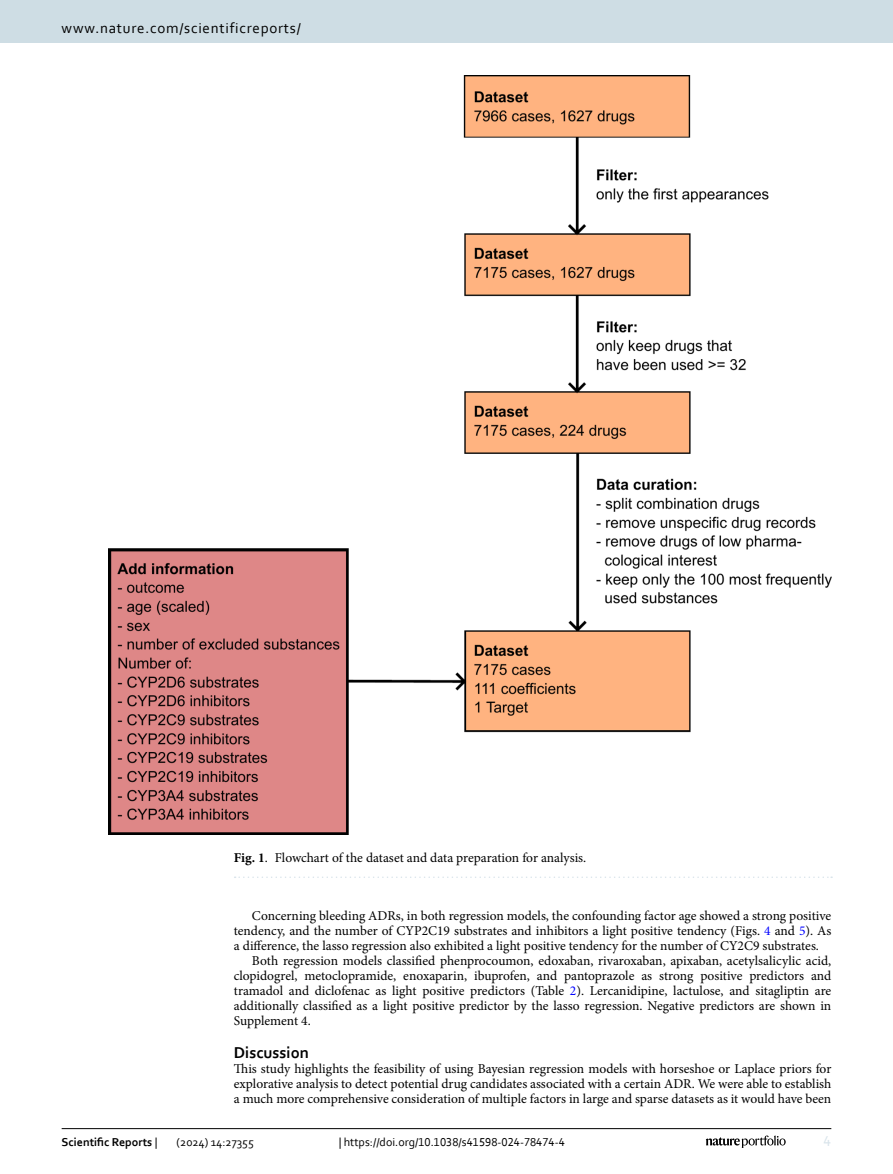
<style>
.page{position:relative;width:893px;height:1174px;background:#fff}
.page>*{position:absolute;margin:0;border:0;box-sizing:border-box;transform-origin:0 0}
.Head_1{font:700 16.5px "Corbel";color:#000}
.t1{font:15px "Corbel";letter-spacing:.05em;color:#000}
.t2{font:15px "Corbel";color:#d9e4eb}
.Body_Text_Indent{font:13.5px/15px "Minion Pro";letter-spacing:-.005em;color:#000;text-align:justify}
.Body_Text{font:13.5px/15px "Minion Pro";letter-spacing:-.005em;color:#000;text-align:justify}
.Figure_Caption{font:13.5px "Minion Pro";letter-spacing:-.005em;color:#000}
.t3{font:12px "Corbel";color:#000}
.t4{font:700 12px "Corbel";color:#000}
.s1{font-weight:700}
.s2{color:#00f}
.s3{font-weight:400}
</style>
<div class="page">
<img style="left:108px;top:76px;width:723px;height:758px">
<svg style="left:235px;top:876px;width:597px;height:2px"></svg>
<hr style="left:62px;top:1128px;width:769px;height:1px;background:#000">
<svg style="left:706px;top:1135px;width:80px;height:12px"></svg>
<div style="left:0;top:0;width:893px;height:43px;background:#cedde4"></div>
<p class="t1" style="left:62px;top:18px;width:241px">www.nature.com/scientificreports/</p>
<p class="Figure_Caption" style="left:234px;top:848px;width:354px"><span class="s1">Fig. 1</span>. Flowchart of the dataset and data preparation for analysis.</p>
<p class="Body_Text_Indent" style="left:234px;top:908px;width:599px;text-indent:18px">Concerning bleeding ADRs, in both regression models, the confounding factor age showed a strong positive tendency, and the number of CYP2C19 substrates and inhibitors a light positive tendency (Figs. <span class="s2">4</span> and <span class="s2">5</span>). As a difference, the lasso regression also exhibited a light positive tendency for the number of CY2C9 substrates.</p>
<p class="Body_Text_Indent" style="left:234px;top:953px;width:599px;text-indent:18px">Both regression models classified phenprocoumon, edoxaban, rivaroxaban, apixaban, acetylsalicylic acid, clopidogrel, metoclopramide, enoxaparin, ibuprofen, and pantoprazole as strong positive predictors and tramadol and diclofenac as light positive predictors (Table <span class="s2">2</span>). Lercanidipine, lactulose, and sitagliptin are additionally classified as a light positive predictor by the lasso regression. Negative predictors are shown in Supplement 4.</p>
<p class="Head_1" style="left:234px;top:1042px;width:77px">Discussion</p>
<p class="Body_Text" style="left:234px;top:1061px;width:599px">This study highlights the feasibility of using Bayesian regression models with horseshoe or Laplace priors for explorative analysis to detect potential drug candidates associated with a certain ADR. We were able to establish a much more comprehensive consideration of multiple factors in large and sparse datasets as it would have been</p>
<p class="t4" style="left:62px;top:1134px;width:97px">Scientific Reports <span class="s3">|</span></p>
<p class="t3" style="left:177px;top:1134px;width:79px">(2024) 14:27355</p>
<p class="t3" style="left:339px;top:1134px;width:228px">| https://doi.org/10.1038/s41598-024-78474-4</p>
<p class="t2" style="left:824px;top:1132px;width:9px">4</p>
</div>
